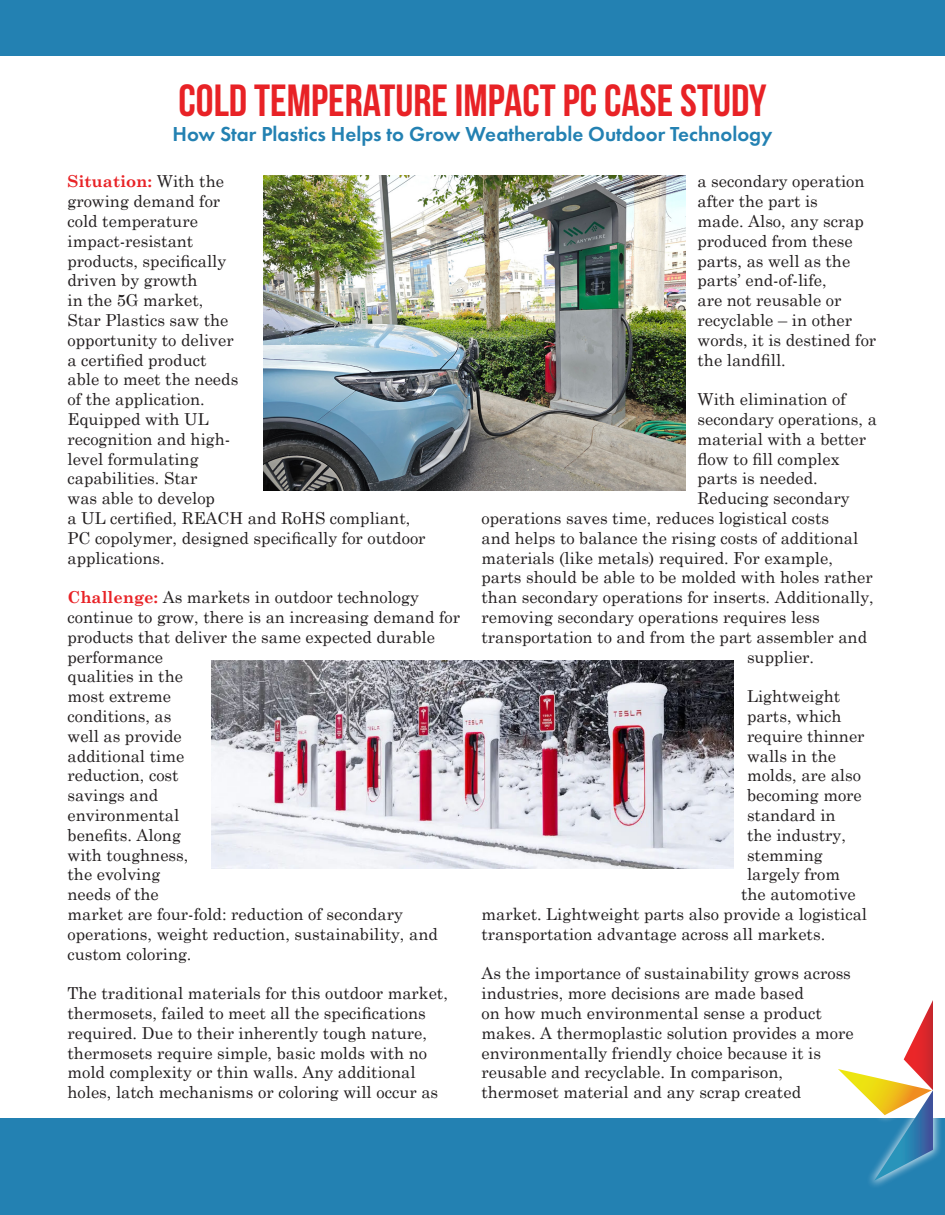
<style>
.page{position:relative;width:945px;height:1215px;background:#fff}
.page>*{position:absolute;margin:0;border:0;box-sizing:border-box;transform-origin:0 0}
.t1{font:45px "Bebas Neue";color:#e82226}
.t2{font:600 21px "Futura PT";color:#2381b2}
.t3{font:16.5px/19.8px "Century Schoolbook";color:#231f20}
.s1{font-weight:700;color:#e82226}
</style>
<div class="page">
<img style="left:263px;top:175px;width:422px;height:315px">
<img style="left:212px;top:660px;width:522px;height:209px">
<div style="left:0;top:1119px;width:945px;height:96px;background:#2381b2"></div>
<div style="left:829px;top:991px;width:114px;height:198px;background:#fff;opacity:.75"></div>
<svg style="left:838px;top:1000px;width:95px;height:181px"></svg>
<div style="left:0;top:0;width:945px;height:56px;background:#2381b2"></div>
<p class="t1" style="left:178px;top:76px;width:590px">COLD TEMPERATURE IMPACT PC CASE STUDY</p>
<p class="t2" style="left:172px;top:121px;width:602px">How Star Plastics Helps to Grow Weatherable Outdoor Technology</p>
<p class="t3" style="left:68px;top:170px;width:360px"><span class="s1">Situation:</span> With the<br>growing demand for<br>cold temperature<br>impact-resistant<br>products, specifically<br>driven by growth<br>in the 5G market,<br>Star Plastics saw the<br>opportunity to deliver<br>a certified product<br>able to meet the needs<br>of the application.<br>Equipped with UL<br>recognition and high-<br>level formulating<br>capabilities. Star<br>was able to develop<br>a UL certified, REACH and RoHS compliant,<br>PC copolymer, designed specifically for outdoor applications.</p>
<p class="t3" style="left:68px;top:586px;width:394px"><span class="s1">Challenge:</span> As markets in outdoor technology continue to grow, there is an increasing demand for products that deliver the same expected durable performance<br>qualities in the<br>most extreme<br>conditions, as<br>well as provide<br>additional time<br>reduction, cost<br>savings and<br>environmental<br>benefits. Along<br>with toughness,<br>the evolving<br>needs of the<br>market are four-fold: reduction of secondary operations, weight reduction, sustainability, and custom coloring.</p>
<p class="t3" style="left:68px;top:982px;width:382px">The traditional materials for this outdoor market, thermosets, failed to meet all the specifications required. Due to their inherently tough nature, thermosets require simple, basic molds with no mold complexity or thin walls. Any additional holes, latch mechanisms or coloring will occur as</p>
<p class="t3" style="left:698px;top:170px;width:180px">a secondary operation after the part is<br>made. Also, any scrap produced from these parts, as well as the parts’ end-of-life,<br>are not reusable or recyclable – in other words, it is destined for the landfill.</p>
<p class="t3" style="left:698px;top:388px;width:150px">With elimination of</p>
<p class="t3" style="left:698px;top:408px;width:181px">secondary operations, a</p>
<p class="t3" style="left:698px;top:428px;width:170px">material with a better</p>
<p class="t3" style="left:698px;top:447px;width:144px">flow to fill complex</p>
<p class="t3" style="left:698px;top:467px;width:122px">parts is needed.</p>
<p class="t3" style="left:698px;top:487px;width:154px">Reducing secondary</p>
<p class="t3" style="left:482px;top:507px;width:349px">operations saves time, reduces logistical costs</p>
<p class="t3" style="left:482px;top:527px;width:378px">and helps to balance the rising costs of additional</p>
<p class="t3" style="left:482px;top:546px;width:353px">materials (like metals) required. For example,</p>
<p class="t3" style="left:482px;top:566px;width:393px">parts should be able to be molded with holes rather</p>
<p class="t3" style="left:482px;top:586px;width:394px">than secondary operations for inserts. Additionally,</p>
<p class="t3" style="left:482px;top:606px;width:340px">removing secondary operations requires less</p>
<p class="t3" style="left:482px;top:626px;width:387px">transportation to and from the part assembler and</p>
<p class="t3" style="left:747px;top:645px;width:69px">supplier.</p>
<p class="t3" style="left:747px;top:685px;width:95px">Lightweight</p>
<p class="t3" style="left:747px;top:705px;width:96px">parts, which</p>
<p class="t3" style="left:747px;top:725px;width:119px">require thinner</p>
<p class="t3" style="left:747px;top:744px;width:91px">walls in the</p>
<p class="t3" style="left:747px;top:764px;width:115px">molds, are also</p>
<p class="t3" style="left:747px;top:784px;width:116px">becoming more</p>
<p class="t3" style="left:747px;top:804px;width:90px">standard in</p>
<p class="t3" style="left:747px;top:824px;width:101px">the industry,</p>
<p class="t3" style="left:747px;top:843px;width:77px">stemming</p>
<p class="t3" style="left:747px;top:863px;width:95px">largely from</p>
<p class="t3" style="left:741px;top:883px;width:116px">the automotive</p>
<p class="t3" style="left:482px;top:903px;width:387px">market. Lightweight parts also provide a logistical</p>
<p class="t3" style="left:482px;top:923px;width:345px">transportation advantage across all markets.</p>
<p class="t3" style="left:482px;top:962px;width:374px">As the importance of sustainability grows across industries, more decisions are made based<br>on how much environmental sense a product makes. A thermoplastic solution provides a more environmentally friendly choice because it is reusable and recyclable. In comparison, thermoset material and any scrap created</p>
</div>
